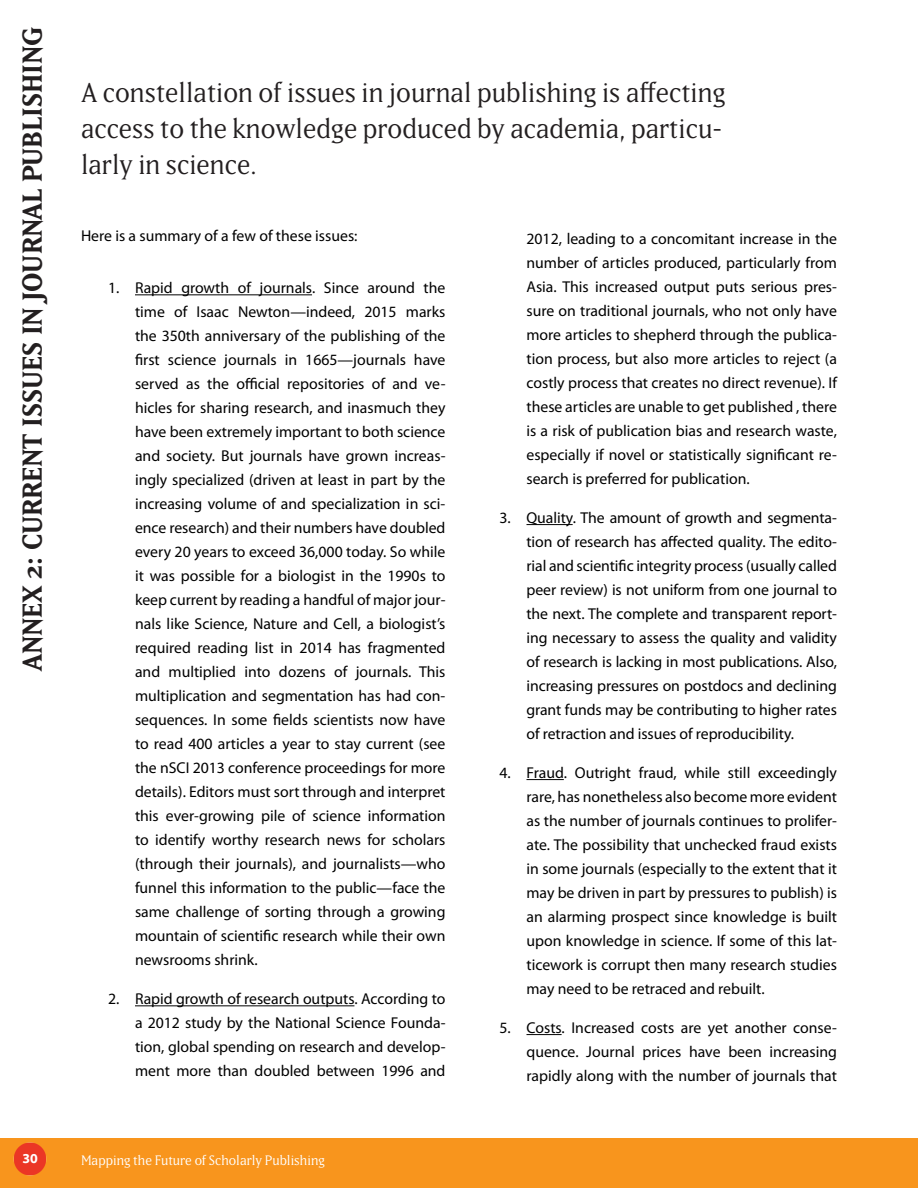
<style>
.page{position:relative;width:918px;height:1188px;background:#fff}
.page>*{position:absolute;margin:0;border:0;box-sizing:border-box;transform-origin:0 0}
.t1{font:27px/36px "Matrix II Book";color:#231f20}
.t2{font:27px "Matrix II Bold";color:#231f20}
.t3{font:15.75px/24px "Myriad Pro";color:#000;text-align:justify}
.t4{font:13.5px "Matrix II Book";color:#fff}
.t5{font:700 13.5px "Myriad Web Pro";color:#fff}
</style>
<div class="page">
<div style="left:0;top:1138px;width:918px;height:50px;background:#f8951d"></div>
<img style="left:13px;top:1142px;width:34px;height:34px">
<hr style="left:526px;top:524px;width:47px;height:1px;background:#000">
<hr style="left:526px;top:779px;width:38px;height:1px;background:#000">
<hr style="left:526px;top:1034px;width:36px;height:1px;background:#000">
<hr style="left:135px;top:294px;width:177px;height:1px;background:#000">
<hr style="left:135px;top:1005px;width:219px;height:1px;background:#000">
<h1 class="t2" style="left:16px;top:671px;width:646px;rotate:-90deg">ANNEX 2: CURRENT ISSUES IN JOURNAL PUBLISHING</h1>
<h1 class="t1" style="left:81px;top:75px;width:646px">A constellation of issues in journal publishing is affecting access to the knowledge produced by academia, particu&shy;larly in science.</h1>
<p class="t3" style="left:81px;top:223px;width:278px">Here is a summary of a few of these issues:</p>
<p class="t3" style="left:135px;top:276px;width:312px;text-indent:-27px">1. Rapid growth of journals. Since around the time of Isaac Newton—indeed, 2015 marks the 350th anniversary of the publishing of the first science journals in 1665—journals have served as the official repositories of and ve&shy;hicles for sharing research, and inasmuch they have been extremely important to both science and society. But journals have grown increas&shy;ingly specialized (driven at least in part by the increasing volume of and specialization in sci&shy;ence research) and their numbers have doubled every 20 years to exceed 36,000 today. So while it was possible for a biologist in the 1990s to keep current by reading a handful of major jour&shy;nals like Science, Nature and Cell, a biologist’s required reading list in 2014 has fragmented and multiplied into dozens of journals. This multiplication and segmentation has had con&shy;sequences. I n some fields scientists now have to read 400 articles a year to stay current (see the nSCI 2013 conference proceedings for more details). Editors must sort through and interpret this ever-growing pile of science information to identify worthy research news for scholars (through their journals), and journalists—who funnel this information to the public—face the same challenge of sorting through a growing mountain of scientific research while their own newsrooms shrink.</p>
<p class="t3" style="left:135px;top:987px;width:312px;text-indent:-27px">2. Rapid growth of research outputs. According to a 2012 study by the National Science Founda&shy;tion, global spending on research and develop&shy;ment more than doubled between 1996 and</p>
<p class="t3" style="left:526px;top:226px;width:312px">2012, leading to a concomitant increase in the number of articles produced, particularly from Asia. This increased output puts serious pres&shy;sure on traditional journals, who not only have more articles to shepherd through the publica&shy;tion process, but also more articles to reject (a costly process that creates no direct revenue). If these articles are unable to get published , there is a risk of publication bias and research waste, especially if novel or statistically significant re&shy;search is preferred for publication.</p>
<p class="t3" style="left:526px;top:506px;width:312px;text-indent:-27px">3. Quality. The amount of growth and segmenta&shy;tion of research has affected quality. The edito&shy;rial and scientific integrity process (usually called peer review) is not uniform from one journal to the next. The complete and transparent report&shy;ing necessary to assess the quality and validity of research is lacking in most publications. Also, increasing pressures on postdocs and declining grant funds may be contributing to higher rates of retraction and issues of reproducibility.</p>
<p class="t3" style="left:526px;top:761px;width:312px;text-indent:-27px">4. Fraud. Outright fraud, while still exceedingly rare, has nonetheless also become more evident as the number of journals continues to prolifer&shy;ate. The possibility that unchecked fraud exists in some journals (especially to the extent that it may be driven in part by pressures to publish) is an alarming prospect since knowledge is built upon knowledge in science. If some of this lat&shy;ticework is corrupt then many research studies may need to be retraced and rebuilt.</p>
<p class="t3" style="left:526px;top:1016px;width:312px;text-indent:-27px">5. Costs. I ncreased costs are yet another conse&shy;quence. Journal prices have been increasing rapidly along with the number of journals that</p>
<p class="t5" style="left:23px;top:1151px;width:17px">30</p>
<p class="t4" style="left:81px;top:1152px;width:245px">Mapping the Future of Scholarly Publishing</p>
</div>
